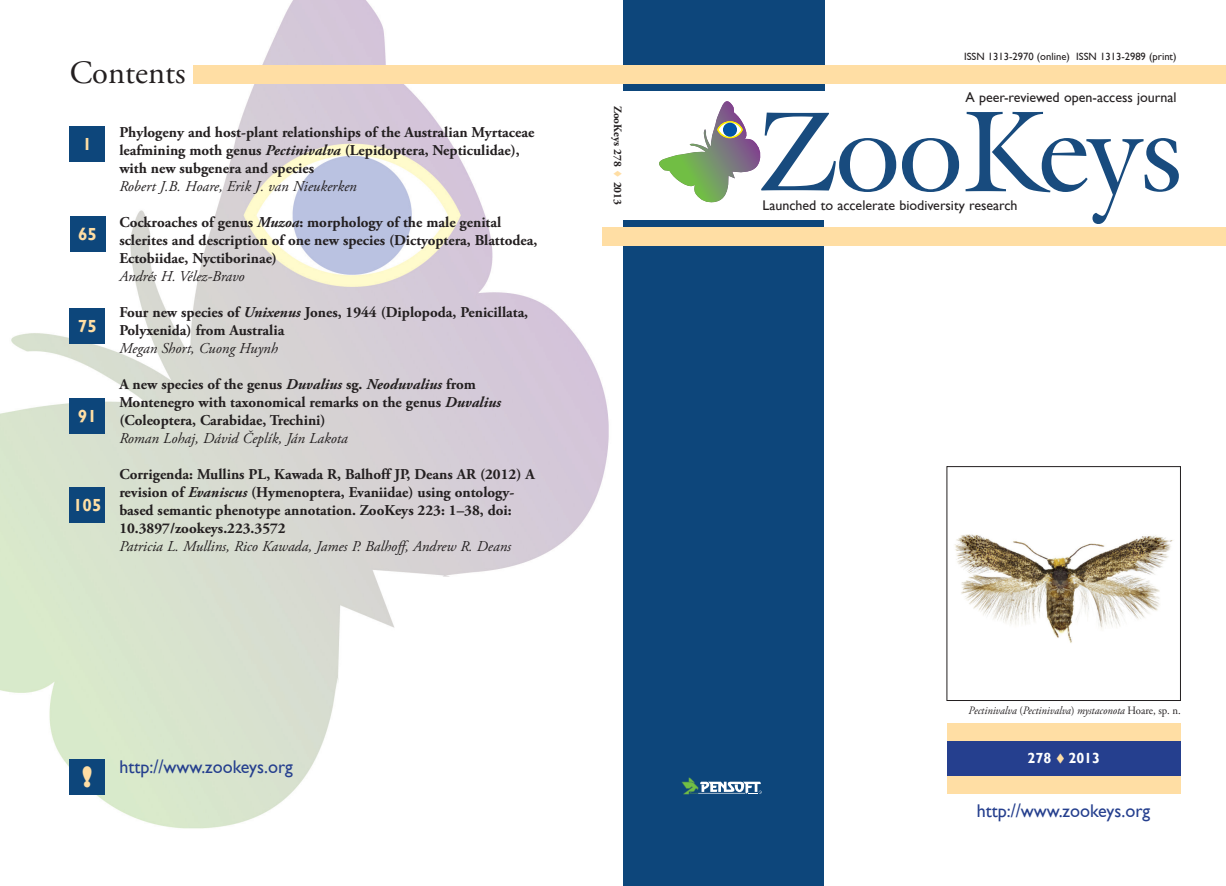
<style>
.page{position:relative;width:1226px;height:886px;background:#fff}
.page>*{position:absolute;margin:0;border:0;box-sizing:border-box;transform-origin:0 0}
.t1{font:32.5px "Adobe Garamond Pro";color:#231f20}
.t2{font:800 27.12px "Gill Sans";color:#ffdea4}
.t3{font:18.38px "Gill Sans";color:#253f8e}
.t4{font:700 17.5px "Gill Sans";color:#ffdea4}
.t5{font:700 15px/18px "Adobe Garamond Pro";color:#231f20}
.t6{font:italic 15px "Adobe Garamond Pro";color:#231f20}
.t7{font:700 14.62px "Gill Sans";color:#fff}
.t8{font:14px "Gill Sans";color:#231f20}
.t9{font:italic 11.25px "Adobe Garamond Pro";color:#231f20;scale:.95 1}
.t10{font:700 11.25px "Adobe Garamond Pro";color:#231f20}
.t11{font:10.62px "Gill Sans";color:#231f20}
.s1{font-style:italic}
.s2{color:#ffdea4}
.s3{font-style:normal}
</style>
<div class="page">
<img style="left:0;top:0;width:632px;height:857px">
<div style="left:624px;top:221px;width:200px;height:665px;background:#0d467b"></div>
<div style="left:624px;top:0;width:201px;height:91px;background:#0d467b"></div>
<svg style="left:682px;top:777px;width:80px;height:17px"></svg>
<div style="left:602px;top:228px;width:624px;height:18px;background:#ffdea4"></div>
<div style="left:70px;top:759px;width:35px;height:35px;background:#0d467b"></div>
<svg style="left:659px;top:101px;width:237px;height:102px"></svg>
<svg style="left:902px;top:138px;width:57px;height:54px"></svg>
<svg style="left:966px;top:112px;width:212px;height:112px"></svg>
<img style="left:955px;top:534px;width:218px;height:109px">
<div style="left:947px;top:466px;width:234px;height:235px;border:1px solid #231f20"></div>
<div style="left:70px;top:126px;width:35px;height:36px;background:#0d467b"></div>
<div style="left:70px;top:217px;width:35px;height:35px;background:#0d467b"></div>
<div style="left:70px;top:308px;width:35px;height:36px;background:#0d467b"></div>
<div style="left:70px;top:398px;width:35px;height:35px;background:#0d467b"></div>
<div style="left:70px;top:487px;width:35px;height:36px;background:#0d467b"></div>
<div style="left:947px;top:740px;width:234px;height:36px;background:#253f8e"></div>
<div style="left:947px;top:723px;width:234px;height:17px;background:#ffdea4"></div>
<div style="left:947px;top:776px;width:234px;height:18px;background:#ffdea4"></div>
<div style="left:194px;top:65px;width:1032px;height:19px;background:#ffdea4"></div>
<h1 class="t1" style="left:70px;top:53px;width:117px">Contents</h1>
<p class="t4" style="left:83px;top:134px;width:11px">1</p>
<p class="t4" style="left:78px;top:224px;width:20px">65</p>
<p class="t4" style="left:78px;top:316px;width:20px">75</p>
<p class="t4" style="left:78px;top:405px;width:20px">91</p>
<p class="t4" style="left:73px;top:495px;width:30px">105</p>
<p class="t5" style="left:119px;top:123px;width:417px">Phylogeny and host-plant relationships of the Australian Myrtaceae leafmining moth genus <span class="s1">Pectinivalva</span> (Lepidoptera, Nepticulidae), with new subgenera and species</p>
<p class="t6" style="left:119px;top:177px;width:239px">Robert J.B. Hoare, Erik J. van Nieukerken</p>
<p class="t5" style="left:119px;top:213px;width:419px">Cockroaches of genus <span class="s1">Muzoa</span>: morphology of the male genital sclerites and description of one new species (Dictyoptera, Blattodea,<br>Ectobiidae, Nyctiborinae)</p>
<p class="t6" style="left:119px;top:267px;width:127px">Andrés H. Vélez-Bravo</p>
<p class="t5" style="left:119px;top:303px;width:410px">Four new species of <span class="s1">Unixenus</span> Jones, 1944 (Diplopoda, Penicillata,<br>Polyxenida) from Australia</p>
<p class="t6" style="left:119px;top:339px;width:160px">Megan Short, Cuong Huynh</p>
<p class="t5" style="left:119px;top:375px;width:383px">A new species of the genus <span class="s1">Duvalius</span> sg. <span class="s1">Neoduvalius</span> from<br>Montenegro with taxonomical remarks on the genus <span class="s1">Duvalius </span>(Coleoptera, Carabidae, Trechini)</p>
<p class="t6" style="left:119px;top:429px;width:230px">Roman Lohaj, Dávid Čeplík, Ján Lakota</p>
<p class="t5" style="left:119px;top:465px;width:417px">Corrigenda: Mullins PL, Kawada R, Balhoff JP, Deans AR (2012) A revision of <span class="s1">Evaniscus</span> (Hymenoptera, Evaniidae) using ontology&shy;based semantic phenotype annotation. ZooKeys 223: 1–38, doi:<br>10.3897/zookeys.223.3572</p>
<p class="t6" style="left:119px;top:537px;width:393px">Patricia L. Mullins, Rico Kawada, James P. Balhoff, Andrew R. Deans</p>
<p class="t10" style="left:624px;top:106px;width:101px;rotate:90deg">ZooKeys 278 <span class="s2">▼</span> 2013</p>
<h2 class="t2" style="left:82px;top:760px;width:12px">!</h2>
<p class="t3" style="left:119px;top:756px;width:175px">http://www.zookeys.org</p>
<p class="t11" style="left:964px;top:50px;width:214px">ISSN 1313-2970 (online) ISSN 1313-2989 (print)</p>
<p class="t8" style="left:966px;top:89px;width:213px">A peer-reviewed open-access journal</p>
<p class="t8" style="left:762px;top:197px;width:257px">Launched to accelerate biodiversity research</p>
<p class="t9" style="left:969px;top:703px;width:225px">Pectinivalva <span class="s3">(</span>Pectinivalva<span class="s3">)</span> mystaconota <span class="s3">Hoare, sp. n.</span></p>
<p class="t7" style="left:1028px;top:750px;width:74px">278 <span class="s2">▼</span> 2013</p>
<p class="t3" style="left:977px;top:799px;width:175px">http://www.zookeys.org</p>
</div>
